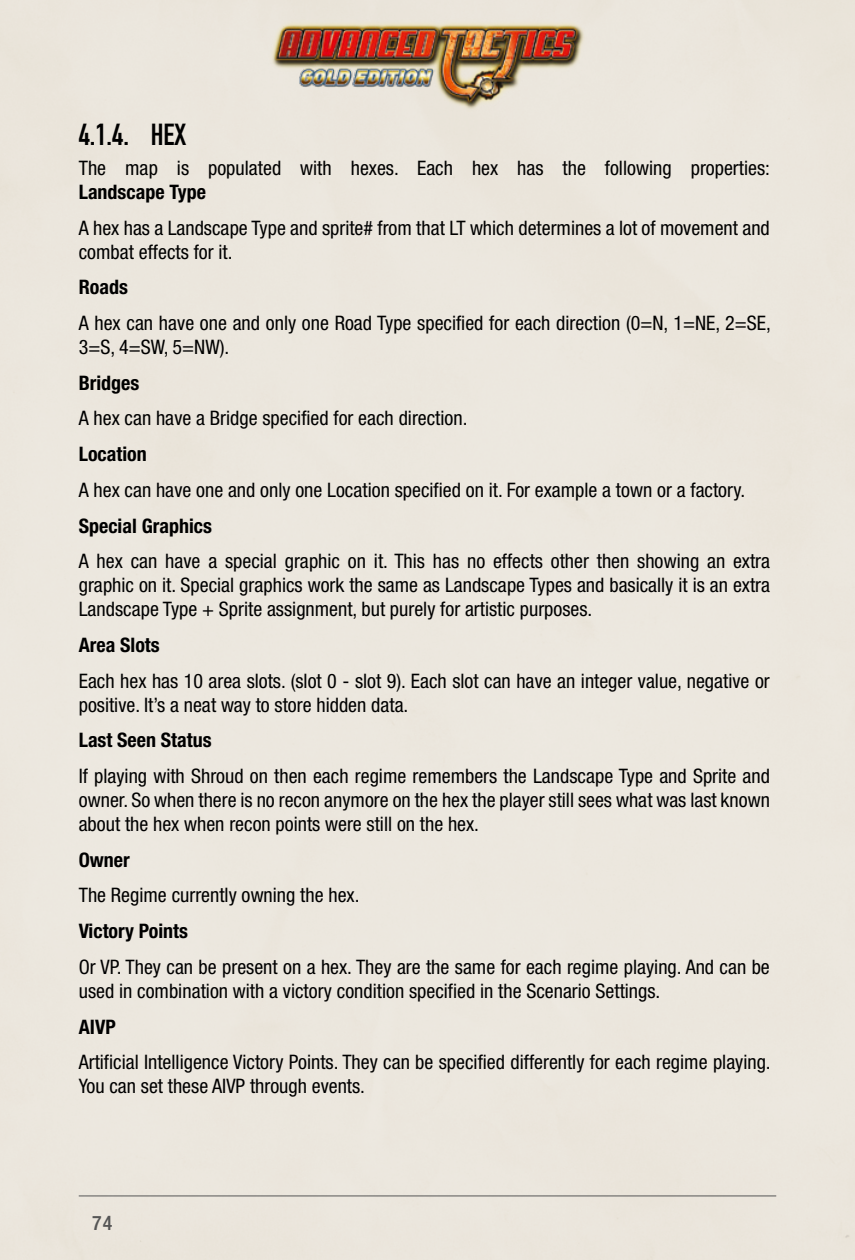
<style>
.page{position:relative;width:855px;height:1260px;background:#fff}
.page>*{position:absolute;margin:0;border:0;box-sizing:border-box;transform-origin:0 0}
.Heading_3{font:30px "DIN Engschrift Std";color:#000}
.t1{font:condensed 20px/24px "Helvetica Neue";color:#000}
.t2{font:700 condensed 20px "Helvetica Neue";color:#000}
.t3{font:500 condensed 20px "Helvetica Neue";color:#565656}
.s1{font-weight:700}
</style>
<div class="page">
<img style="left:269px;top:20px;width:317px;height:91px">
<hr style="left:79px;top:1196px;width:697px;height:1px;background:#565656">
<p class="Heading_3" style="left:79px;top:117px;width:109px">4.1.4. HEX</p>
<p class="t1" style="left:79px;top:156px;width:693px">The map is populated with hexes. Each hex has the following properties:<br><span class="s1">Landscape Type</span></p>
<p class="t1" style="left:79px;top:215px;width:693px">A hex has a Landscape Type and sprite# from that LT which determines a lot of movement and combat effects for it.</p>
<p class="t2" style="left:79px;top:275px;width:51px">Roads</p>
<p class="t1" style="left:79px;top:311px;width:694px">A hex can have one and only one Road Type specified for each direction (0=N, 1=NE, 2=SE,<br>3=S, 4=SW, 5=NW).</p>
<p class="t2" style="left:79px;top:371px;width:62px">Bridges</p>
<p class="t1" style="left:79px;top:406px;width:390px">A hex can have a Bridge specified for each direction.</p>
<p class="t2" style="left:79px;top:442px;width:70px">Location</p>
<p class="t1" style="left:79px;top:478px;width:668px">A hex can have one and only one Location specified on it. For example a town or a factory.</p>
<p class="t2" style="left:79px;top:513px;width:135px">Special Graphics</p>
<p class="t1" style="left:79px;top:549px;width:693px;text-align:justify">A hex can have a special graphic on it. This has no effects other then showing an extra graphic on it. Special graphics work the same as Landscape Types and basically it is an extra Landscape Type + Sprite assignment, but purely for artistic purposes.</p>
<p class="t2" style="left:79px;top:633px;width:83px">Area Slots</p>
<p class="t1" style="left:79px;top:668px;width:693px">Each hex has 10 area slots. (slot 0 - slot 9). Each slot can have an integer value, negative or positive. It’s a neat way to store hidden data.</p>
<p class="t2" style="left:79px;top:728px;width:134px">Last Seen Status</p>
<p class="t1" style="left:79px;top:764px;width:693px;text-align:justify">If playing with Shroud on then each regime remembers the Landscape Type and Sprite and owner. So when there is no recon anymore on the hex the player still sees what was last known about the hex when recon points were still on the hex.</p>
<p class="t2" style="left:79px;top:848px;width:53px">Owner</p>
<p class="t1" style="left:79px;top:883px;width:282px">The Regime currently owning the hex.</p>
<p class="t2" style="left:79px;top:919px;width:111px">Victory Points</p>
<p class="t1" style="left:79px;top:955px;width:693px">Or VP. They can be present on a hex. They are the same for each regime playing. And can be used in combination with a victory condition specified in the Scenario Settings.</p>
<p class="t2" style="left:79px;top:1014px;width:39px">AIVP</p>
<p class="t1" style="left:79px;top:1050px;width:694px">Artificial Intelligence Victory Points. They can be specified differently for each regime playing.<br>You can set these AIVP through events.</p>
<p class="t3" style="left:92px;top:1211px;width:22px">74</p>
</div>
